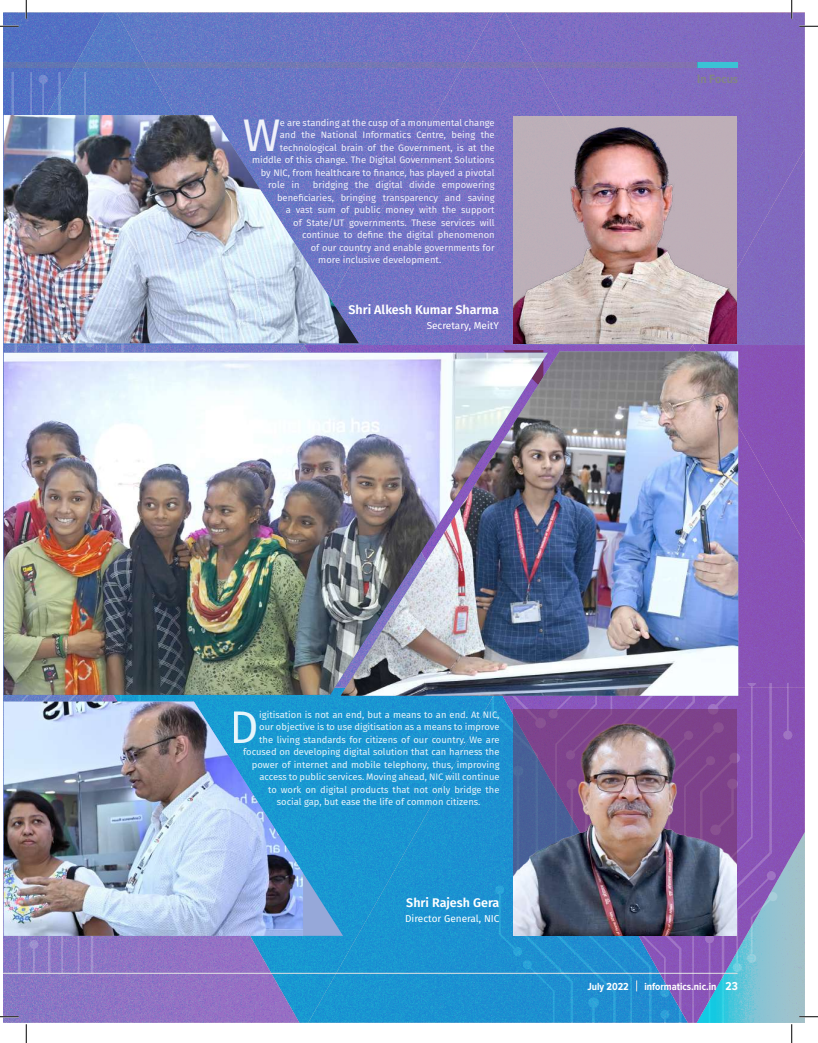
<style>
.page{position:relative;width:818px;height:1043px;background:#fff}
.page>*{position:absolute;margin:0;border:0;box-sizing:border-box;transform-origin:0 0}
.t1{font:45.62px "Fira Sans";color:#fff}
.t2{font:600 12.5px "Fira Sans";color:#fff}
.t3{font:700 12.5px "Proxima Nova Cond";color:#838485}
.t4{font:700 10.62px "Proxima Nova Cond";color:#fff}
.t5{font:10px "Fira Sans";color:#fff}
.t6{font:9.38px "Fira Sans";color:#fff}
.s1{font-size:11.88px}
</style>
<div class="page">
<img style="left:4px;top:12px;width:800px;height:1010px">
<div style="left:697px;top:62px;width:40px;height:5px;background:#3bc2d5"></div>
<svg style="left:161px;top:62px;width:536px;height:5px;background:#7876b2"></svg>
<hr style="left:26px;top:973px;width:711px;height:1px;background:#e2e3e3">
<svg style="left:487px;top:695px;width:8px;height:328px;background:#1e91d1"></svg>
<svg style="left:503px;top:350px;width:40px;height:1px"></svg>
<img style="left:161px;top:352px;width:179px;height:343px">
<img style="left:513px;top:116px;width:223px;height:227px">
<img style="left:161px;top:115px;width:198px;height:228px">
<svg style="left:303px;top:701px;width:40px;height:234px;background:#2a99d2"></svg>
<img style="left:161px;top:701px;width:142px;height:234px">
<img style="left:340px;top:351px;width:398px;height:344px">
<svg style="left:799px;top:25px;width:19px;height:2px"></svg>
<svg style="left:0;top:1015px;width:19px;height:2px"></svg>
<img style="left:0;top:0;width:161px;height:974px">
<svg style="left:25px;top:1024px;width:2px;height:18px"></svg>
<svg style="left:790px;top:0;width:2px;height:19px"></svg>
<img style="left:495px;top:683px;width:323px;height:359px">
<h1 class="t1" style="left:242px;top:100px;width:39px">W</h1>
<p class="t6" style="left:280px;top:115px;width:216px">e are standing at the cusp of a monumental change</p>
<p class="t6" style="left:280px;top:128px;width:216px">and the National Informatics Centre, being the</p>
<p class="t6" style="left:280px;top:140px;width:216px">technological brain of the Government, is at the</p>
<p class="t6" style="left:252px;top:153px;width:244px">middle of this change. The Digital Government Solutions</p>
<p class="t6" style="left:261px;top:165px;width:235px">by NIC, from healthcare to finance, has played a pivotal</p>
<p class="t6" style="left:268px;top:178px;width:33px">role in</p>
<p class="t6" style="left:313px;top:178px;width:183px">bridging the digital divide empowering</p>
<p class="t6" style="left:277px;top:190px;width:219px">beneficiaries, bringing transparency and saving</p>
<p class="t6" style="left:286px;top:203px;width:210px">a vast sum of public money with the support</p>
<p class="t6" style="left:293px;top:215px;width:203px">of State/UT governments. These services will</p>
<p class="t6" style="left:302px;top:228px;width:194px">continue to define the digital phenomenon</p>
<p class="t6" style="left:311px;top:240px;width:185px">of our country and enable governments for</p>
<p class="t6" style="left:318px;top:253px;width:124px">more inclusive development.</p>
<h2 class="t2" style="left:348px;top:299px;width:152px">Shri Alkesh Kumar Sharma</h2>
<p class="t5" style="left:426px;top:317px;width:74px">Secretary, MeitY</p>
<h2 class="t3" style="left:697px;top:72px;width:42px">In Focus</h2>
<h1 class="t1" style="left:230px;top:692px;width:31px">D</h1>
<p class="t6" style="left:259px;top:707px;width:242px">igitisation is not an end, but a means to an end. At NIC,</p>
<p class="t6" style="left:259px;top:719px;width:242px">our objective is to use digitisation as a means to improve</p>
<p class="t6" style="left:259px;top:732px;width:242px">the living standards for citizens of our country. We are</p>
<p class="t6" style="left:243px;top:744px;width:258px">focused on developing digital solution that can harness the</p>
<p class="t6" style="left:252px;top:757px;width:249px">power of internet and mobile telephony, thus, improving</p>
<p class="t6" style="left:259px;top:769px;width:242px">access to public services. Moving ahead, NIC will continue</p>
<p class="t6" style="left:268px;top:782px;width:233px">to work on digital products that not only bridge the</p>
<p class="t6" style="left:277px;top:794px;width:205px">social gap, but ease the life of common citizens.</p>
<h2 class="t2" style="left:406px;top:892px;width:95px">Shri Rajesh Gera</h2>
<p class="t5" style="left:405px;top:911px;width:96px">Director General, NIC</p>
<p class="t4" style="left:587px;top:980px;width:43px">July 2022</p>
<p class="t4" style="left:644px;top:980px;width:95px">informatics.nic.in <span class="s1">23</span></p>
</div>
